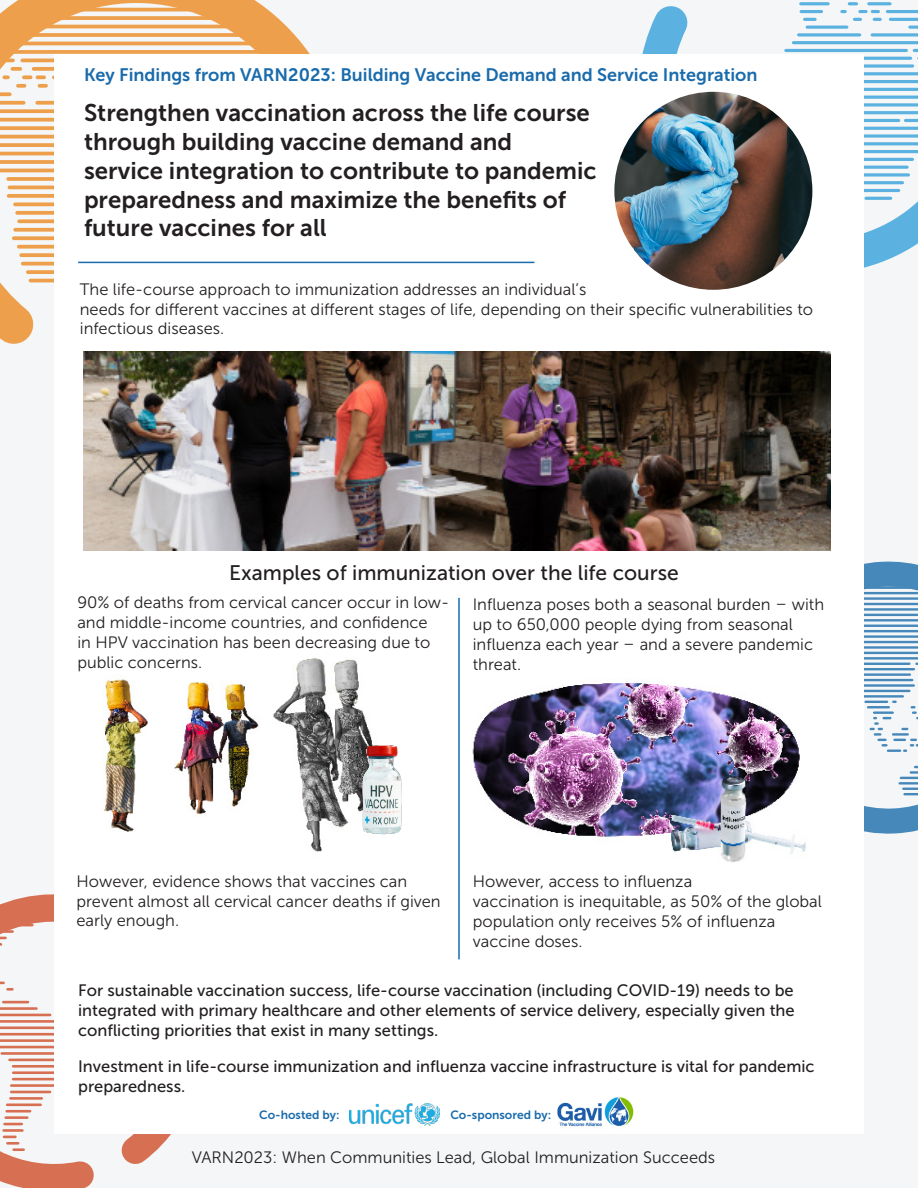
<style>
.page{position:relative;width:918px;height:1188px;background:#f4f6f7}
.page>*{position:absolute;margin:0;border:0;box-sizing:border-box;transform-origin:0 0}
.t1{font:24px/28.8px "Museo Sans 700";color:#231f20}
.t2{font:21px "Museo Sans 500";color:#231f20}
.t3{font:18px "Museo Sans 700";color:#196bac}
.t4{font:16.5px/19.8px "Museo Sans 300";color:#231f20}
.t5{font:16.5px/19.8px "Museo Sans 500";color:#231f20}
.t6{font:12px "Museo Sans 700";color:#196bac}
</style>
<div class="page">
<svg style="left:864px;top:562px;width:54px;height:272px"></svg>
<svg style="left:0;top:0;width:310px;height:344px"></svg>
<svg style="left:0;top:894px;width:171px;height:294px"></svg>
<svg style="left:642px;top:2px;width:276px;height:266px"></svg>
<div style="left:54px;top:54px;width:810px;height:1080px;background:#fff"></div>
<img style="left:104px;top:658px;width:255px;height:174px">
<img style="left:472px;top:683px;width:334px;height:179px">
<hr style="left:78px;top:262px;width:456px;height:1px;background:#196bac">
<img style="left:614px;top:92px;width:198px;height:198px;border-radius:99px">
<hr style="left:458px;top:598px;width:2px;height:361px;background:#196bac">
<img style="left:84px;top:351px;width:746px;height:199px">
<img style="left:254px;top:704px;width:148px;height:148px">
<img style="left:557px;top:1097px;width:77px;height:30px">
<img style="left:349px;top:1104px;width:90px;height:22px">
<p class="t3" style="left:84px;top:65px;width:675px">Key Findings from VARN2023: Building Vaccine Demand and Service Integration</p>
<p class="t1" style="left:84px;top:98px;width:514px">Strengthen vaccination across the life course through building vaccine demand and service integration to contribute to pandemic preparedness and maximize the benefits of future vaccines for all</p>
<p class="t4" style="left:80px;top:279px;width:508px">The life-course approach to immunization addresses an individual’s</p>
<p class="t4" style="left:80px;top:299px;width:735px">needs for different vaccines at different stages of life, depending on their specific vulnerabilities to infectious diseases.</p>
<p class="t2" style="left:229px;top:562px;width:451px">Examples of immunization over the life course</p>
<p class="t4" style="left:77px;top:593px;width:373px">90% of deaths from cervical cancer occur in low&shy;and middle-income countries, and confidence<br>in HPV vaccination has been decreasing due to public concerns.</p>
<p class="t4" style="left:473px;top:595px;width:353px">Influenza poses both a seasonal burden – with up to 650,000 people dying from seasonal influenza each year – and a severe pandemic threat.</p>
<p class="t4" style="left:76px;top:871px;width:366px">However, evidence shows that vaccines can prevent almost all cervical cancer deaths if given early enough.</p>
<p class="t4" style="left:473px;top:872px;width:221px">However, access to influenza</p>
<p class="t4" style="left:473px;top:892px;width:351px">vaccination is inequitable, as 50% of the global population only receives 5% of influenza</p>
<p class="t4" style="left:473px;top:931px;width:111px">vaccine doses.</p>
<p class="t5" style="left:78px;top:980px;width:717px">For sustainable vaccination success, life-course vaccination (including COVID-19) needs to be</p>
<p class="t5" style="left:78px;top:1000px;width:718px">integrated with primary healthcare and other elements of service delivery, especially given the</p>
<p class="t5" style="left:78px;top:1020px;width:362px">conflicting priorities that exist in many settings.</p>
<p class="t5" style="left:78px;top:1056px;width:738px">Investment in life-course immunization and influenza vaccine infrastructure is vital for pandemic preparedness.</p>
<p class="t6" style="left:259px;top:1108px;width:82px">Co-hosted by:</p>
<p class="t6" style="left:450px;top:1108px;width:102px">Co-sponsored by:</p>
<p class="t4" style="left:192px;top:1148px;width:525px">VARN2023: When Communities Lead, Global Immunization Succeeds</p>
</div>
